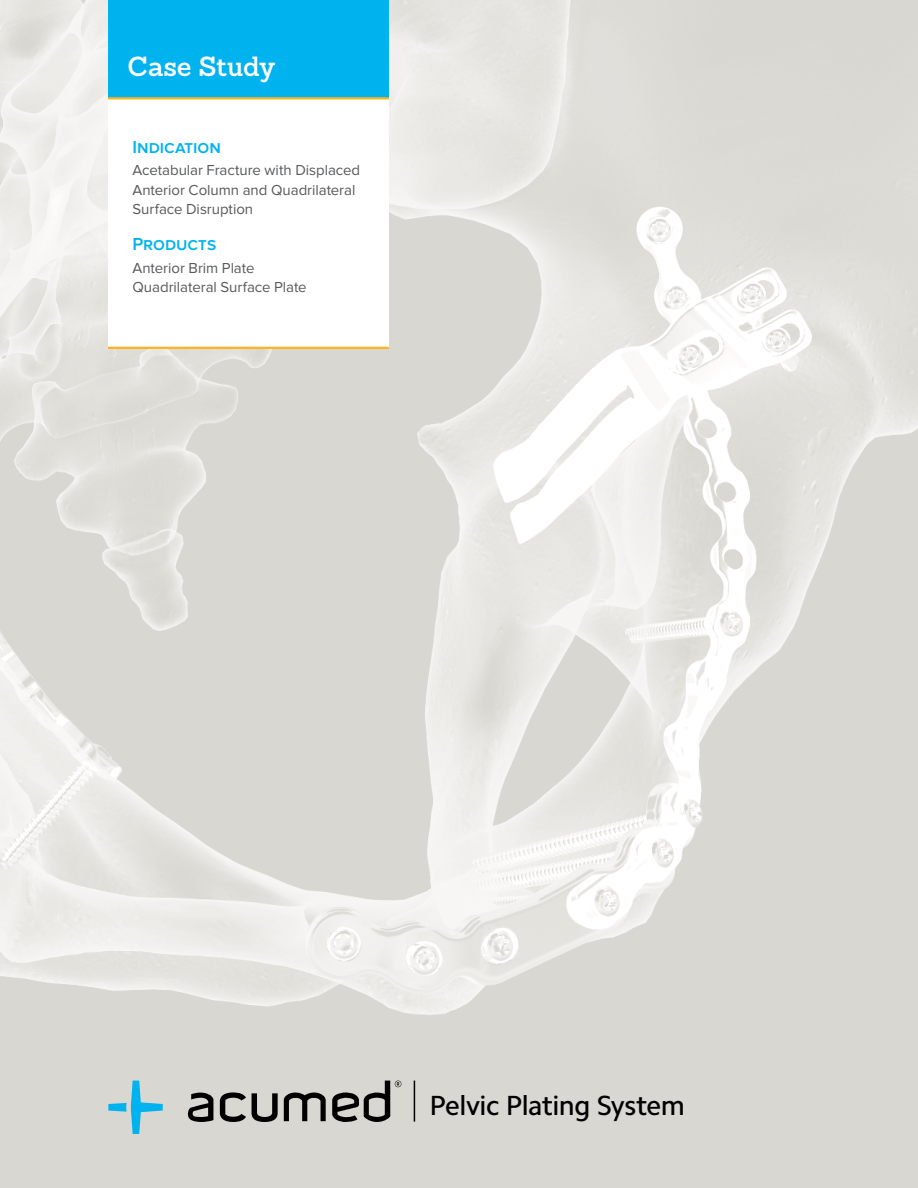
<style>
.page{position:relative;width:918px;height:1188px;background:#fff}
.page>*{position:absolute;margin:0;border:0;box-sizing:border-box;transform-origin:0 0}
.t1{font:500 27.75px "Camphor Std";letter-spacing:-.02em;color:#000}
.t2{font:600 27px "Sanchez Slab";color:#fff}
.subHead{font:600 18px "Proxima Nova";color:#00b3ef}
.subHead-2{font:15px/19.5px "Proxima Nova";letter-spacing:-.005em;color:#58595b}
</style>
<div class="page">
<img style="left:0;top:0;width:918px;height:1188px">
<hr style="left:414px;top:1081px;width:1px;height:41px;background:#000">
<div style="left:108px;top:98px;width:281px;height:250px;background:#fff"></div>
<svg style="left:108px;top:1081px;width:55px;height:53px"></svg>
<svg style="left:252px;top:1093px;width:26px;height:29px"></svg>
<svg style="left:284px;top:1091px;width:42px;height:30px"></svg>
<svg style="left:188px;top:1093px;width:25px;height:29px"></svg>
<svg style="left:220px;top:1092px;width:26px;height:30px"></svg>
<svg style="left:332px;top:1081px;width:69px;height:41px"></svg>
<div style="left:108px;top:0;width:281px;height:99px;background:#00b3ef"></div>
<hr style="left:108px;top:97px;width:281px;height:2px;background:#fcb31c">
<hr style="left:108px;top:347px;width:281px;height:2px;background:#fcb31c">
<h2 class="t2" style="left:128px;top:48px;width:149px">Case Study</h2>
<p class="subHead" style="left:132px;top:136px;width:90px">Indication</p>
<p class="subHead-2" style="left:132px;top:161px;width:229px">Acetabular Fracture with Displaced<br>Anterior Column and Quadrilateral<br>Surface Disruption</p>
<p class="subHead" style="left:132px;top:234px;width:85px">Products</p>
<p class="subHead-2" style="left:132px;top:258px;width:176px">Anterior Brim Plate<br>Quadrilateral Surface Plate</p>
<p class="t1" style="left:429px;top:1089px;width:257px">Pelvic Plating System</p>
</div>
